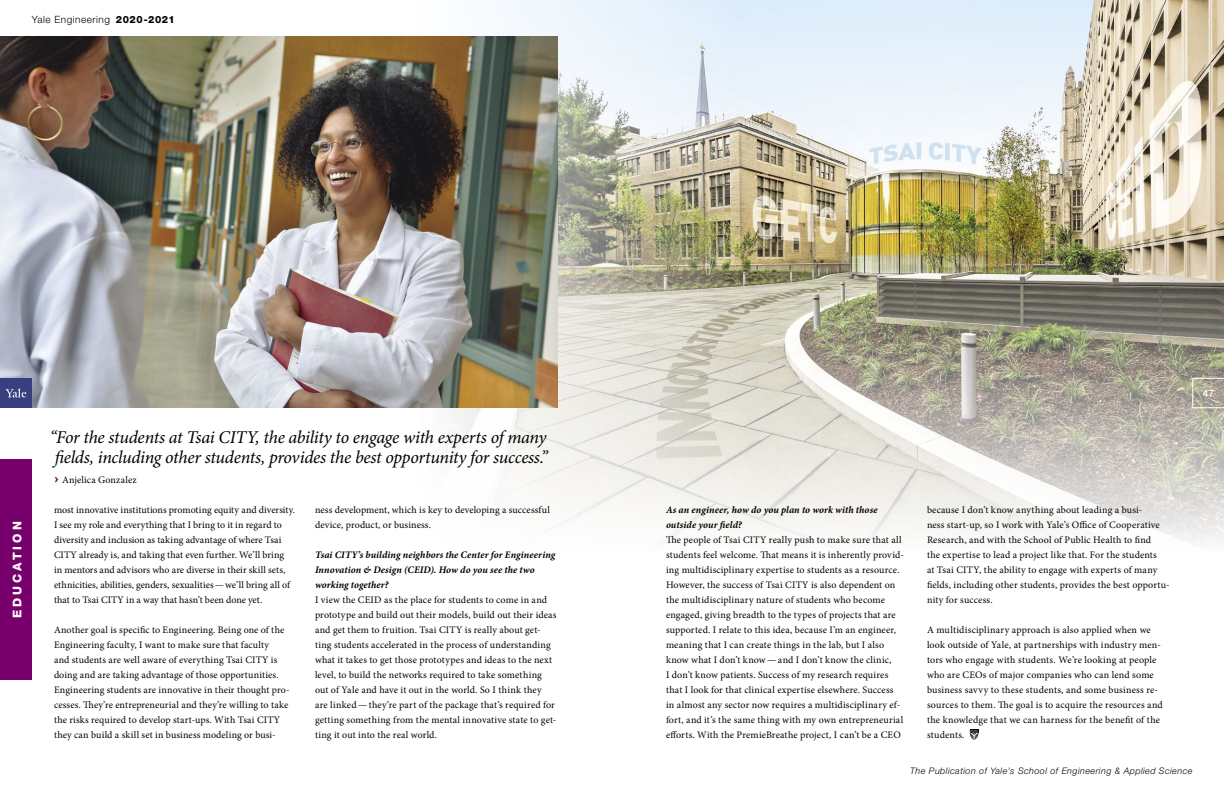
<style>
.page{position:relative;width:1224px;height:792px;background:#fff}
.page>*{position:absolute;margin:0;border:0;box-sizing:border-box;transform-origin:0 0}
.pull_quote_-_style_1{font:italic 18px/20px "Minion Pro";letter-spacing:-.02em;color:#000}
.section_category__co{font:800 12px "Helvetica Neue";letter-spacing:.25em;color:#fff}
.body_text{font:10px/15px "Minion Pro";letter-spacing:.01em;color:#000}
.questions_-_intervie{font:italic 700 10px/15px "Minion Pro";letter-spacing:.01em;color:#000}
.t1{font:300 10px "Helvetica Neue";letter-spacing:.05em;color:#000}
.pull_quote_attribute{font:10px "Minion Pro";letter-spacing:.02em;color:#000}
.t2{font:500 10px "Helvetica Neue";color:#fff}
.t3{font:italic 300 9px "Helvetica Neue";letter-spacing:.05em;color:#000}
.s1{font-weight:800}
.s2{font-family:"Mini Pics Directional AA";font-size:11px;color:#78006c}
</style>
<div class="page">
<img style="left:446px;top:0;width:778px;height:541px">
<svg style="left:970px;top:730px;width:9px;height:10px"></svg>
<img style="left:0;top:36px;width:558px;height:372px">
<div style="left:0;top:378px;width:32px;height:30px;background:#393e81"></div>
<svg style="left:5px;top:389px;width:21px;height:8px"></svg>
<svg style="left:1192px;top:378px;width:32px;height:30px"></svg>
<div style="left:0;top:460px;width:32px;height:220px;background:#78006c"></div>
<p class="t1" style="left:32px;top:13px;width:144px">Yale Engineering <span class="s1">2020-2021</span></p>
<p class="section_category__co" style="left:10px;top:618px;width:98px;rotate:-90deg">EDUCATION</p>
<p class="pull_quote_-_style_1" style="left:50px;top:427px;width:500px">“For the students at Tsai CITY, the ability to engage with experts of many fields, including other students, provides the best opportunity for success.”</p>
<p class="pull_quote_attribute" style="left:54px;top:473px;width:84px"><span class="s2">Z</span> Anjelica Gonzalez</p>
<p class="body_text" style="left:54px;top:502px;width:243px">most innovative institutions promoting equity and diversity.<br>I see my role and everything that I bring to it in regard to diversity and inclusion as taking advantage of where Tsai CITY already is, and taking that even further. We’ll bring<br>in mentors and advisors who are diverse in their skill sets, ethnicities, abilities, genders, sexualities—we’ll bring all of that to Tsai CITY in a way that hasn’t been done yet.</p>
<p class="body_text" style="left:54px;top:622px;width:237px">Another goal is specific to Engineering. Being one of the Engineering faculty, I want to make sure that faculty<br>and students are well aware of everything Tsai CITY is doing and are taking advantage of those opportunities.<br>Engineering students are innovative in their thought pro&shy;cesses. They’re entrepreneurial and they’re willing to take the risks required to develop start-ups. With Tsai CITY they can build a skill set in business modeling or busi-</p>
<p class="body_text" style="left:315px;top:502px;width:237px">ness development, which is key to developing a successful device, product, or business.</p>
<p class="questions_-_intervie" style="left:315px;top:547px;width:242px">Tsai CITY’s building neighbors the Center for Engineering<br>Innovation &amp; Design (CEID). How do you see the two working together?</p>
<p class="body_text" style="left:315px;top:592px;width:243px">I view the CEID as the place for students to come in and prototype and build out their models, build out their ideas and get them to fruition. Tsai CITY is really about get&shy;ting students accelerated in the process of understanding what it takes to get those prototypes and ideas to the next level, to build the networks required to take something out of Yale and have it out in the world. So I think they are linked—they’re part of the package that’s required for getting something from the mental innovative state to get&shy;ting it out into the real world.</p>
<p class="t2" style="left:1203px;top:387px;width:13px">47</p>
<p class="questions_-_intervie" style="left:666px;top:502px;width:213px">As an engineer, how do you plan to work with those outside your field?</p>
<p class="body_text" style="left:666px;top:532px;width:239px">The people of Tsai CITY really push to make sure that all students feel welcome. That means it is inherently provid&shy;ing multidisciplinary expertise to students as a resource.<br>However, the success of Tsai CITY is also dependent on the multidisciplinary nature of students who become engaged, giving breadth to the types of projects that are supported. I relate to this idea, because I’m an engineer, meaning that I can create things in the lab, but I also know what I don’t know—and I don’t know the clinic,<br>I don’t know patients. Success of my research requires that I look for that clinical expertise elsewhere. Success in almost any sector now requires a multidisciplinary ef&shy;fort, and it’s the same thing with my own entrepreneurial efforts. With the PremieBreathe project, I can’t be a CEO</p>
<p class="body_text" style="left:927px;top:502px;width:244px">because I don’t know anything about leading a busi-<br>ness start-up, so I work with Yale’s Office of Cooperative Research, and with the School of Public Health to find<br>the expertise to lead a project like that. For the students<br>at Tsai CITY, the ability to engage with experts of many fields, including other students, provides the best opportu&shy;nity for success.</p>
<p class="body_text" style="left:927px;top:622px;width:237px">A multidisciplinary approach is also applied when we look outside of Yale, at partnerships with industry men&shy;tors who engage with students. We’re looking at people who are CEOs of major companies who can lend some business savvy to these students, and some business re&shy;sources to them. The goal is to acquire the resources and the knowledge that we can harness for the benefit of the students.</p>
<p class="t3" style="left:910px;top:765px;width:284px">The Publication of Yale’s School of Engineering &amp; Applied Science</p>
</div>
